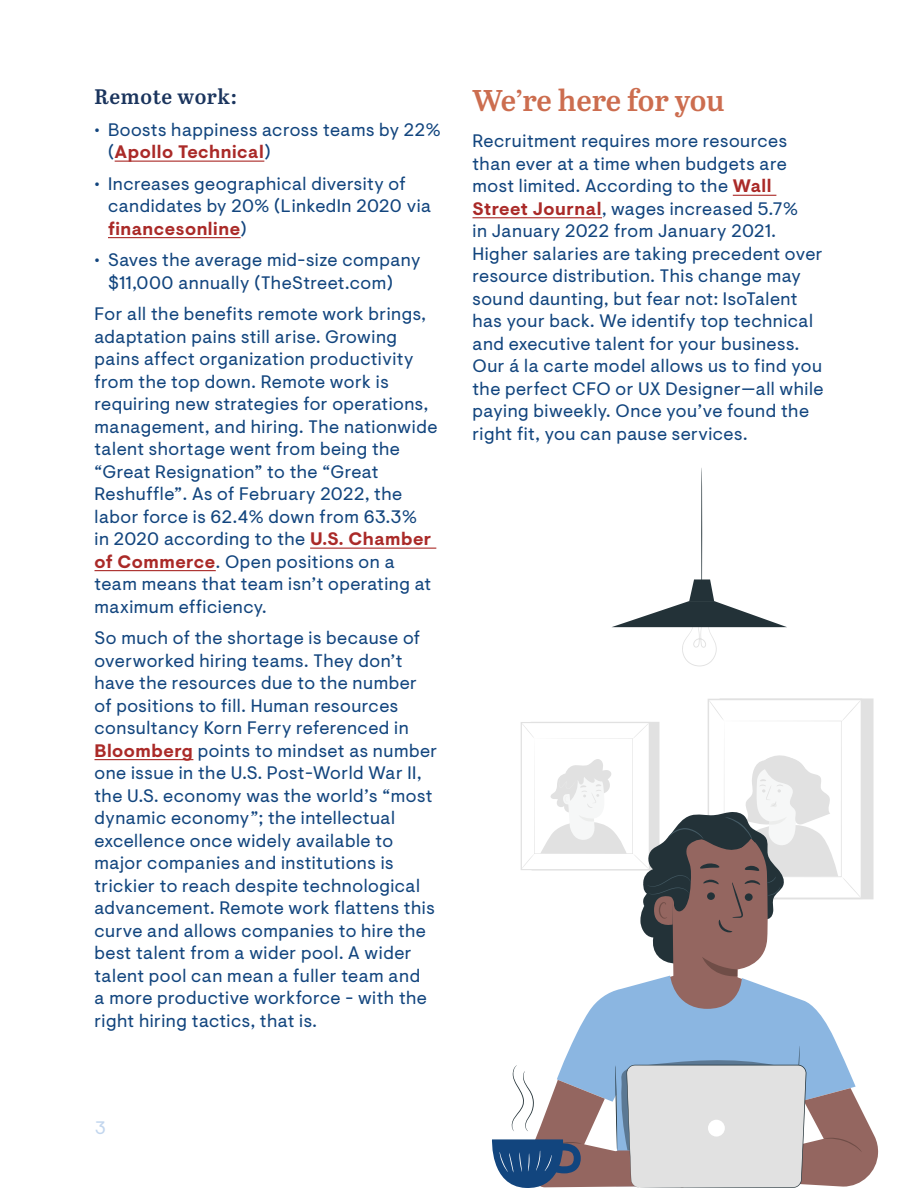
<style>
.page{position:relative;width:918px;height:1188px;background:#fff}
.page>*{position:absolute;margin:0;border:0;box-sizing:border-box;transform-origin:0 0}
.t1{font:600 30px "Abril Text";letter-spacing:-.01em;color:#cc6d4f}
.t2{font:600 21px "Abril Text";letter-spacing:.025em;color:#1a345d}
.t3{font:18px/22.5px "Visuelt Pro";letter-spacing:.03em;color:#12457e}
.t4{font:18px "Visuelt Pro";color:#c2d6ee}
.s1{font-weight:700;color:#aa2a28}
</style>
<div class="page">
<hr style="left:733px;top:195px;width:43px;height:1px;background:#aa2a28">
<hr style="left:472px;top:217px;width:130px;height:1px;background:#aa2a28">
<hr style="left:115px;top:161px;width:149px;height:1px;background:#aa2a28">
<hr style="left:108px;top:237px;width:133px;height:1px;background:#aa2a28">
<hr style="left:310px;top:548px;width:126px;height:1px;background:#aa2a28">
<hr style="left:94px;top:570px;width:122px;height:1px;background:#aa2a28">
<hr style="left:94px;top:759px;width:99px;height:1px;background:#aa2a28">
<svg style="left:612px;top:468px;width:175px;height:199px"></svg>
<div style="left:571px;top:1032px;width:267px;height:14px;background:#8bb6e1"></div>
<svg style="left:521px;top:698px;width:353px;height:334px"></svg>
<svg style="left:492px;top:1046px;width:386px;height:142px"></svg>
<p class="t2" style="left:94px;top:81px;width:144px">Remote work:</p>
<p class="t3" style="left:108px;top:119px;width:334px;text-indent:-14px">• Boosts happiness across teams by 22% (<span class="s1">Apollo Technical</span>)</p>
<p class="t3" style="left:108px;top:173px;width:325px;text-indent:-14px">• Increases geographical diversity of candidates by 20% (LinkedIn 2020 via <span class="s1">financesonline</span>)</p>
<p class="t3" style="left:108px;top:249px;width:314px;text-indent:-14px">• Saves the average mid-size company $11,000 annually (TheStreet.com)</p>
<p class="t3" style="left:94px;top:303px;width:344px">For all the benefits remote work brings, adaptation pains still arise. Growing pains affect organization productivity from the top down. Remote work is requiring new strategies for operations, management, and hiring. The nationwide talent shortage went from being the “Great Resignation” to the “Great Reshuffle”. As of February 2022, the labor force is 62.4% down from 63.3%<br>in 2020 according to the <span class="s1">U.S. Chamber of Commerce</span>. Open positions on a team means that team isn’t operating at maximum efficiency.</p>
<p class="t3" style="left:94px;top:627px;width:344px">So much of the shortage is because of overworked hiring teams. They don’t have the resources due to the number of positions to fill. Human resources consultancy Korn Ferry referenced in <span class="s1">Bloomberg</span> points to mindset as number one issue in the U.S. Post-World War II, the U.S. economy was the world’s “most dynamic economy”; the intellectual excellence once widely available to major companies and institutions is trickier to reach despite technological advancement. Remote work flattens this curve and allows companies to hire the best talent from a wider pool. A wider talent pool can mean a fuller team and<br>a more productive workforce - with the right hiring tactics, that is.</p>
<h1 class="t1" style="left:472px;top:79px;width:254px">We’re here for you</h1>
<p class="t3" style="left:472px;top:130px;width:353px">Recruitment requires more resources than ever at a time when budgets are most limited. According to the <span class="s1">Wall Street Journal</span>, wages increased 5.7%<br>in January 2022 from January 2021.<br>Higher salaries are taking precedent over resource distribution. This change may sound daunting, but fear not: IsoTalent has your back. We identify top technical and executive talent for your business.<br>Our á la carte model allows us to find you the perfect CFO or UX Designer—all while paying biweekly. Once you’ve found the right fit, you can pause services.</p>
<p class="t4" style="left:95px;top:1118px;width:12px">3</p>
</div>
